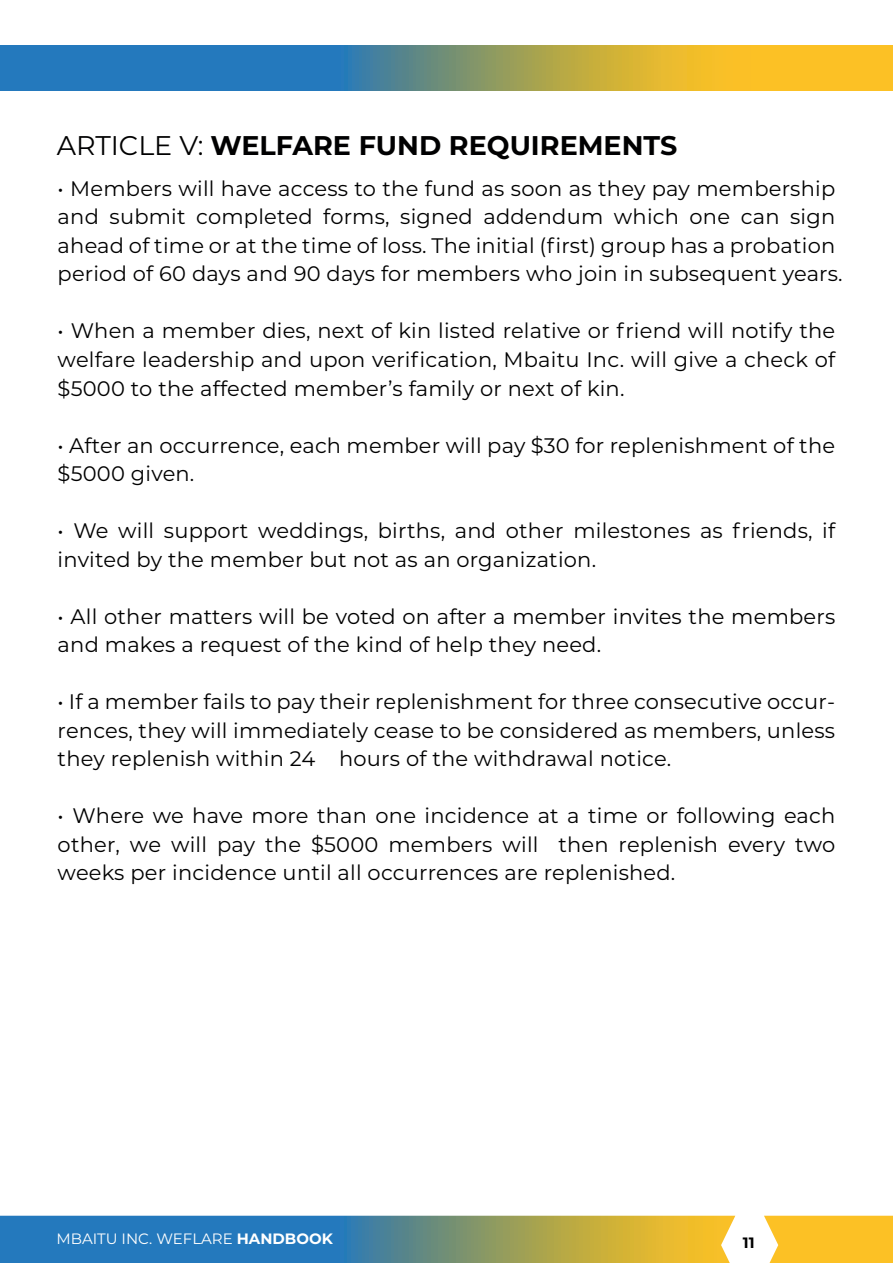
<style>
.page{position:relative;width:893px;height:1263px;background:#fff}
.page>*{position:absolute;margin:0;border:0;box-sizing:border-box;transform-origin:0 0}
.t1{font:700 27px "Montserrat";color:#000001}
.t2{font:21px/28.5px "Montserrat";letter-spacing:.01em;color:#000001}
.t3{font:15px "Montserrat";color:#fff}
.t4{font:700 15px "Montserrat";color:#000001}
.s1{font-weight:400}
.s2{font-weight:700}
</style>
<div class="page">
<svg style="left:0;top:46px;width:893px;height:44px;background:#819776"></svg>
<svg style="left:0;top:1216px;width:893px;height:47px;background:#819a81"></svg>
<p class="t1" style="left:57px;top:126px;width:622px"><span class="s1">ARTICLE V:</span> WELFARE FUND REQUIREMENTS</p>
<p class="t2" style="left:58px;top:174px;width:787px">• Members will have access to the fund as soon as they pay membership and submit completed forms, signed addendum which one can sign ahead of time or at the time of loss. The initial (first) group has a probation period of 60 days and 90 days for members who join in subsequent years.</p>
<p class="t2" style="left:58px;top:316px;width:779px;text-align:justify">• When a member dies, next of kin listed relative or friend will notify the welfare leadership and upon verification, Mbaitu Inc. will give a check of $5000 to the affected member’s family or next of kin.</p>
<p class="t2" style="left:58px;top:430px;width:779px">• After an occurrence, each member will pay $30 for replenishment of the $5000 given.</p>
<p class="t2" style="left:58px;top:515px;width:779px">• We will support weddings, births, and other milestones as friends, if invited by the member but not as an organization.</p>
<p class="t2" style="left:58px;top:601px;width:779px">• All other matters will be voted on after a member invites the members and makes a request of the kind of help they need.</p>
<p class="t2" style="left:58px;top:686px;width:779px;text-align:justify">• If a member fails to pay their replenishment for three consecutive occur&shy;rences, they will immediately cease to be considered as members, unless they replenish within 24 hours of the withdrawal notice.</p>
<p class="t2" style="left:58px;top:800px;width:779px;text-align:justify">• Where we have more than one incidence at a time or following each other, we will pay the $5000 members will then replenish every two weeks per incidence until all occurrences are replenished.</p>
<p class="t3" style="left:56px;top:1228px;width:278px">MBAITU INC. WEFLARE <span class="s2">HANDBOOK</span></p>
<p class="t4" style="left:743px;top:1231px;width:13px">11</p>
</div>
